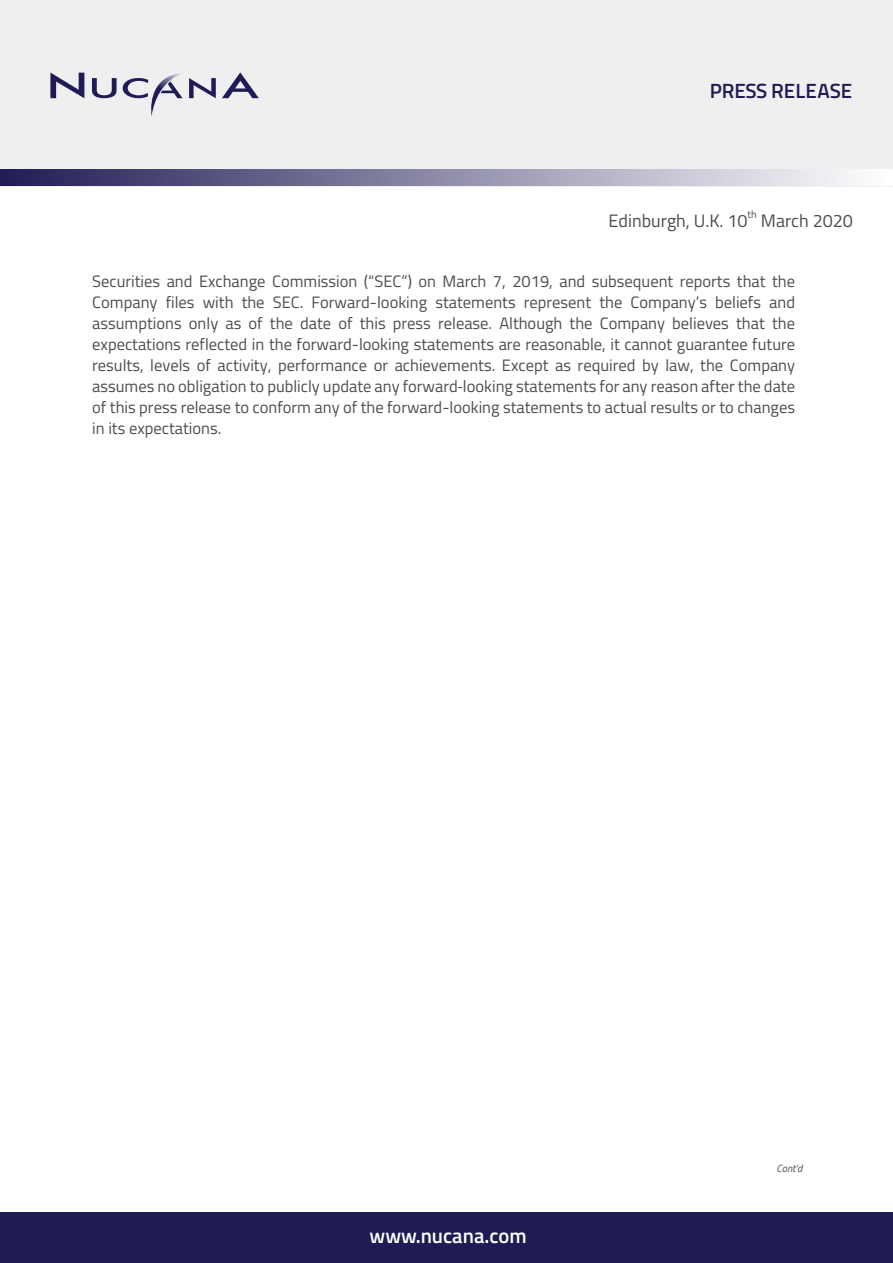
<style>
.page{position:relative;width:893px;height:1263px;background:#fff}
.page>*{position:absolute;margin:0;border:0;box-sizing:border-box;transform-origin:0 0}
.t1{font:600 20.7px "Titillium Web";color:#fff}
.t2{font:600 20.7px "Titillium Web";color:#1f1b54}
.t3{font:18px "Titillium Web";color:#4d4d4f}
.t4{font:16.5px/21px "Titillium Web";color:#4d4d4f;text-align:justify}
.t5{font:italic 10.5px "Titillium Web";color:#4d4d4f}
.t6{font:10.5px "Titillium Web";color:#4d4d4f}
.s1{font-family:"Myriad Pro"}
</style>
<div class="page">
<div style="left:0;top:0;width:893px;height:186px;background:#efeff0"></div>
<div style="left:0;top:1212px;width:893px;height:51px;background:#1f1b54"></div>
<div style="left:0;top:169px;width:893px;height:17px;background:linear-gradient(to right,#201c55,#fff)"></div>
<svg style="left:92px;top:78px;width:25px;height:20px"></svg>
<svg style="left:50px;top:73px;width:34px;height:25px"></svg>
<svg style="left:222px;top:72px;width:37px;height:26px"></svg>
<svg style="left:123px;top:73px;width:93px;height:43px"></svg>
<p class="t2" style="left:710px;top:76px;width:144px">PRESS RELEASE</p>
<p class="t3" style="left:609px;top:208px;width:140px">Edinburgh, U.K. 10</p>
<p class="t6" style="left:748px;top:207px;width:11px">th</p>
<p class="t3" style="left:761px;top:208px;width:94px">March 2020</p>
<p class="t4" style="left:92px;top:270px;width:704px">Securities and Exchange Commission (“SEC”) on March 7, 2019, and subsequent reports that the Company files with the SEC. Forward-looking statements represent the Company’s beliefs and assumptions only as of the date of this press release. Although the Company believes that the expectations reflected in the forward-looking statements are reasonable, it cannot guarantee future results, levels of activity, performance or achievements. Except as required by law, the Company assumes no obligation to publicly update any forward<span class="s1">‐</span>looking statements for any reason after the date of this press release to conform any of the forward-looking statements to actual results or to changes in its expectations.</p>
<p class="t1" style="left:369px;top:1220px;width:159px">www.nucana.com</p>
<p class="t5" style="left:777px;top:1161px;width:27px">Cont’d</p>
</div>
